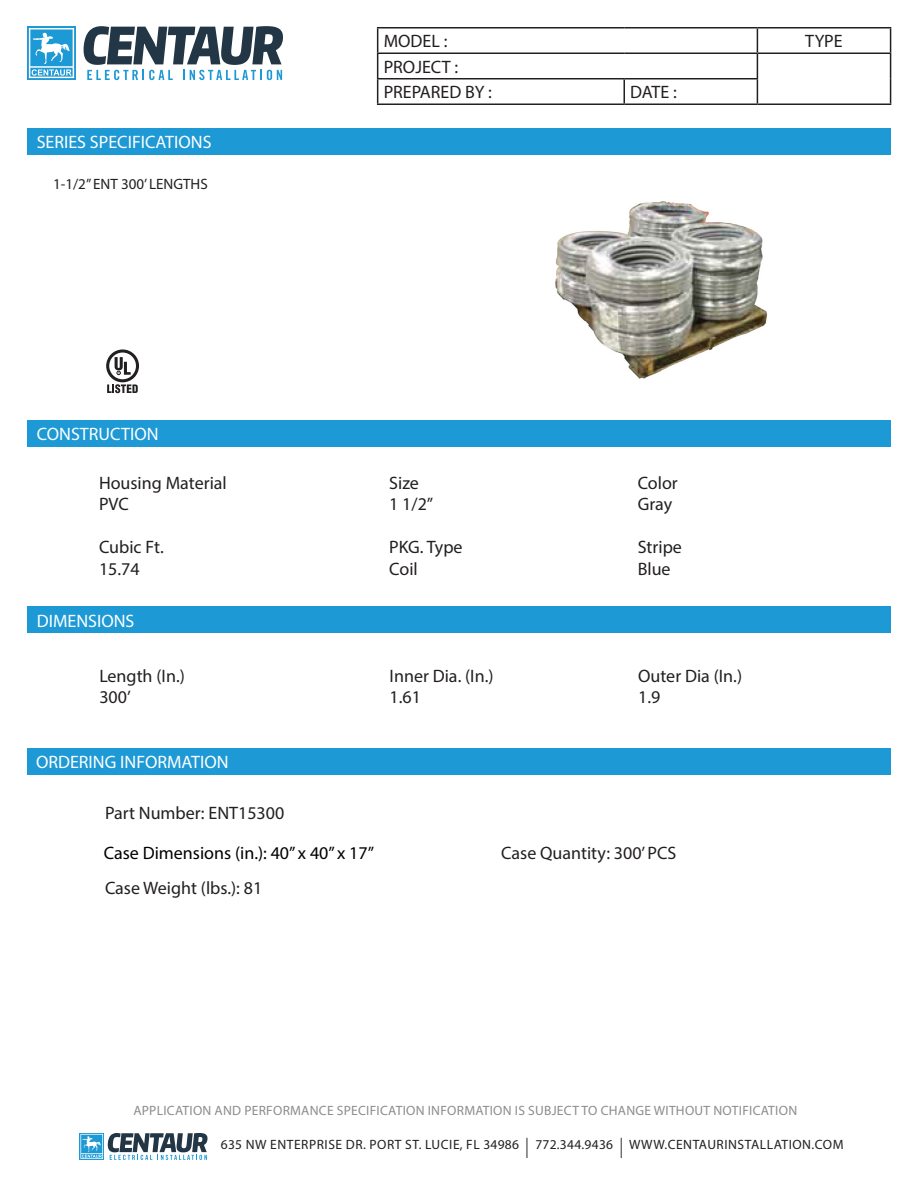
<style>
.page{position:relative;width:918px;height:1188px;background:#fff}
.page>*{position:absolute;margin:0;border:0;box-sizing:border-box;transform-origin:0 0}
.t1{font:18px/21.6px "Myriad Pro";color:#231f20}
.t2{font:18px "Myriad Pro";color:#fff}
.t3{font:18px "Myriad Pro";color:#000}
.t4{font:15px "Myriad Pro";color:#231f20}
.t5{font:13.5px "Myriad Pro";letter-spacing:.02em;color:#8b8c8e}
.t6{font:13.5px "Myriad Pro";letter-spacing:.04em;color:#231f20}
.s1{font-size:20.25px}
</style>
<div class="page">
<svg style="left:80px;top:1133px;width:128px;height:27px"></svg>
<hr style="left:377px;top:27px;width:247px;height:1px;background:#231f20">
<hr style="left:624px;top:27px;width:133px;height:1px;background:#231f20">
<hr style="left:757px;top:27px;width:134px;height:1px;background:#231f20">
<hr style="left:377px;top:52px;width:247px;height:2px;background:#231f20">
<hr style="left:624px;top:52px;width:133px;height:2px;background:#231f20">
<hr style="left:757px;top:52px;width:134px;height:2px;background:#231f20">
<hr style="left:377px;top:78px;width:247px;height:2px;background:#231f20">
<svg style="left:377px;top:28px;width:1px;height:76px"></svg>
<hr style="left:624px;top:78px;width:134px;height:2px;background:#231f20">
<hr style="left:623px;top:80px;width:2px;height:24px;background:#231f20">
<svg style="left:757px;top:28px;width:1px;height:76px"></svg>
<svg style="left:890px;top:28px;width:1px;height:76px"></svg>
<hr style="left:377px;top:104px;width:247px;height:1px;background:#231f20">
<hr style="left:624px;top:104px;width:133px;height:1px;background:#231f20">
<hr style="left:757px;top:104px;width:134px;height:1px;background:#231f20">
<div style="left:27px;top:129px;width:864px;height:26px;background:#1d99d6"></div>
<div style="left:27px;top:420px;width:864px;height:27px;background:#1d99d6"></div>
<div style="left:27px;top:26px;width:49px;height:54px;background:linear-gradient(to right,#32a2d9,#32a2d9)"></div>
<svg style="left:29px;top:28px;width:45px;height:50px"></svg>
<svg style="left:83px;top:26px;width:200px;height:54px"></svg>
<img style="left:555px;top:201px;width:213px;height:178px">
<svg style="left:106px;top:349px;width:33px;height:44px"></svg>
<div style="left:27px;top:606px;width:864px;height:27px;background:#1d99d6"></div>
<div style="left:27px;top:748px;width:864px;height:26px;background:#1d99d6"></div>
<p class="t2" style="left:37px;top:131px;width:176px">SERIES SPECIFICATIONS</p>
<p class="t4" style="left:53px;top:175px;width:156px">1-1/2” ENT 300’ LENGTHS</p>
<p class="t2" style="left:37px;top:423px;width:123px">CONSTRUCTION</p>
<p class="t1" style="left:99px;top:471px;width:129px">Housing Material<br>PVC</p>
<p class="t1" style="left:99px;top:536px;width:66px">Cubic Ft.<br>15.74</p>
<p class="t2" style="left:37px;top:610px;width:99px">DIMENSIONS</p>
<p class="t1" style="left:384px;top:30px;width:65px">MODEL :</p>
<p class="t1" style="left:805px;top:30px;width:39px">TYPE</p>
<p class="t1" style="left:384px;top:54px;width:110px;line-height:25.5px">PROJECT :<br>PREPARED BY :</p>
<p class="t1" style="left:630px;top:81px;width:48px">DATE :</p>
<p class="t1" style="left:389px;top:471px;width:46px">Size<br>1 1/2”</p>
<p class="t1" style="left:389px;top:536px;width:75px">PKG. Type<br>Coil</p>
<p class="t1" style="left:638px;top:471px;width:42px">Color<br>Gray</p>
<p class="t1" style="left:638px;top:536px;width:46px">Stripe<br>Blue</p>
<p class="t1" style="left:99px;top:665px;width:87px">Length (In.)<br>300’</p>
<p class="t1" style="left:390px;top:665px;width:106px">Inner Dia. (In.)<br>1.61</p>
<p class="t1" style="left:638px;top:665px;width:106px">Outer Dia (In.)<br>1.9</p>
<p class="t2" style="left:36px;top:751px;width:194px">ORDERING INFORMATION</p>
<p class="t1" style="left:105px;top:802px;width:181px">Part Number: ENT15300</p>
<p class="t3" style="left:104px;top:842px;width:272px">Case Dimensions (in.): 40” x 40” x 17”</p>
<p class="t1" style="left:501px;top:842px;width:177px">Case Quantity: 300’ PCS</p>
<p class="t1" style="left:105px;top:877px;width:159px">Case Weight (lbs.): 81</p>
<p class="t5" style="left:133px;top:1102px;width:665px">APPLICATION AND PERFORMANCE SPECIFICATION INFORMATION IS SUBJECT TO CHANGE WITHOUT NOTIFICATION</p>
<p class="t6" style="left:221px;top:1136px;width:624px">635 NW ENTERPRISE DR. PORT ST. LUCIE, FL 34986 <span class="s1">|</span> 772.344.9436 <span class="s1">|</span> WWW.CENTAURINSTALLATION.COM</p>
</div>
